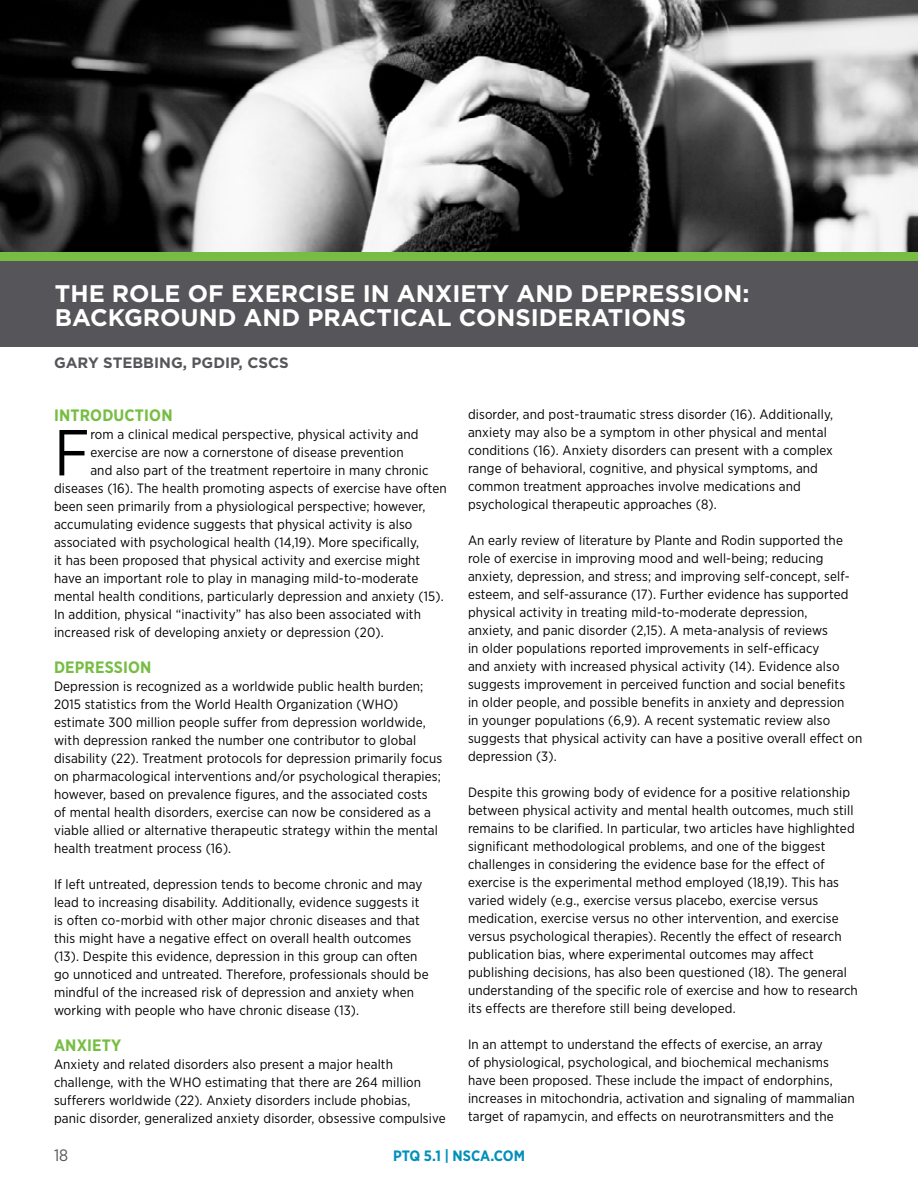
<style>
.page{position:relative;width:918px;height:1188px;background:#fff}
.page>*{position:absolute;margin:0;border:0;box-sizing:border-box;transform-origin:0 0}
.t1{font:64.95px "Gotham Narrow";color:#000}
.t2{font:700 24px/24px "Gotham";color:#fff}
.t3{font:700 16.5px "Gotham Narrow";letter-spacing:.01em;color:#77bd43}
.t4{font:16.5px "Gotham Narrow";color:#56565a}
.t5{font:700 15px "Gotham";color:#56565a}
.t6{font:700 15px "Gotham Narrow";color:#0090ba}
.t7{font:13.5px/18px "Gotham Narrow";letter-spacing:.01em;color:#000}
</style>
<div class="page">
<div style="left:1px;top:252px;width:917px;height:17px;background:#77bd43"></div>
<div style="left:1px;top:262px;width:917px;height:85px;background:#56565a"></div>
<img style="left:0;top:0;width:918px;height:252px">
<h2 class="t2" style="left:55px;top:281px;width:696px">THE ROLE OF EXERCISE IN ANXIETY AND DEPRESSION:<br>BACKGROUND AND PRACTICAL CONSIDERATIONS</h2>
<p class="t5" style="left:54px;top:353px;width:236px">GARY STEBBING, PGDIP, CSCS</p>
<p class="t3" style="left:54px;top:405px;width:120px">INTRODUCTION</p>
<h1 class="t1" style="left:54px;top:412px;width:37px">F</h1>
<p class="t7" style="left:90px;top:425px;width:330px">rom a clinical medical perspective, physical activity and</p>
<p class="t7" style="left:468px;top:405px;width:367px">disorder, and post-traumatic stress disorder (16). Additionally, anxiety may also be a symptom in other physical and mental conditions (16). Anxiety disorders can present with a complex range of behavioral, cognitive, and physical symptoms, and common treatment approaches involve medications and psychological therapeutic approaches (8).</p>
<p class="t7" style="left:468px;top:531px;width:396px">An early review of literature by Plante and Rodin supported the role of exercise in improving mood and well-being; reducing anxiety, depression, and stress; and improving self-concept, self&shy;esteem, and self-assurance (17). Further evidence has supported physical activity in treating mild-to-moderate depression,<br>anxiety, and panic disorder (2,15). A meta-analysis of reviews<br>in older populations reported improvements in self-efficacy<br>and anxiety with increased physical activity (14). Evidence also suggests improvement in perceived function and social benefits<br>in older people, and possible benefits in anxiety and depression<br>in younger populations (6,9). A recent systematic review also suggests that physical activity can have a positive overall effect on depression (3).</p>
<p class="t7" style="left:468px;top:783px;width:391px">Despite this growing body of evidence for a positive relationship between physical activity and mental health outcomes, much still remains to be clarified. In particular, two articles have highlighted significant methodological problems, and one of the biggest challenges in considering the evidence base for the effect of exercise is the experimental method employed (18,19). This has varied widely (e.g., exercise versus placebo, exercise versus medication, exercise versus no other intervention, and exercise versus psychological therapies). Recently the effect of research publication bias, where experimental outcomes may affect publishing decisions, has also been questioned (18). The general understanding of the specific role of exercise and how to research its effects are therefore still being developed.</p>
<p class="t7" style="left:468px;top:1035px;width:388px">In an attempt to understand the effects of exercise, an array<br>of physiological, psychological, and biochemical mechanisms have been proposed. These include the impact of endorphins, increases in mitochondria, activation and signaling of mammalian target of rapamycin, and effects on neurotransmitters and the</p>
<p class="t7" style="left:90px;top:443px;width:315px">exercise are now a cornerstone of disease prevention</p>
<p class="t7" style="left:90px;top:461px;width:340px">and also part of the treatment repertoire in many chronic</p>
<p class="t7" style="left:54px;top:479px;width:394px">diseases (16). The health promoting aspects of exercise have often</p>
<p class="t7" style="left:54px;top:497px;width:373px">been seen primarily from a physiological perspective; however,</p>
<p class="t7" style="left:54px;top:515px;width:360px">accumulating evidence suggests that physical activity is also</p>
<p class="t7" style="left:54px;top:533px;width:367px">associated with psychological health (14,19). More specifically,</p>
<p class="t7" style="left:54px;top:551px;width:368px">it has been proposed that physical activity and exercise might</p>
<p class="t7" style="left:54px;top:569px;width:366px">have an important role to play in managing mild-to-moderate</p>
<p class="t7" style="left:54px;top:587px;width:391px">mental health conditions, particularly depression and anxiety (15).</p>
<p class="t7" style="left:54px;top:605px;width:368px">In addition, physical “inactivity” has also been associated with</p>
<p class="t7" style="left:54px;top:623px;width:331px">increased risk of developing anxiety or depression (20).</p>
<p class="t3" style="left:54px;top:657px;width:99px">DEPRESSION</p>
<p class="t7" style="left:54px;top:677px;width:390px">Depression is recognized as a worldwide public health burden; 2015 statistics from the World Health Organization (WHO) estimate 300 million people suffer from depression worldwide, with depression ranked the number one contributor to global disability (22). Treatment protocols for depression primarily focus on pharmacological interventions and/or psychological therapies; however, based on prevalence figures, and the associated costs of mental health disorders, exercise can now be considered as a viable allied or alternative therapeutic strategy within the mental health treatment process (16).</p>
<p class="t7" style="left:54px;top:875px;width:376px">If left untreated, depression tends to become chronic and may lead to increasing disability. Additionally, evidence suggests it is often co-morbid with other major chronic diseases and that this might have a negative effect on overall health outcomes (13). Despite this evidence, depression in this group can often go unnoticed and untreated. Therefore, professionals should be mindful of the increased risk of depression and anxiety when working with people who have chronic disease (13).</p>
<p class="t3" style="left:54px;top:1035px;width:69px">ANXIETY</p>
<p class="t7" style="left:54px;top:1055px;width:393px">Anxiety and related disorders also present a major health challenge, with the WHO estimating that there are 264 million sufferers worldwide (22). Anxiety disorders include phobias,<br>panic disorder, generalized anxiety disorder, obsessive compulsive</p>
<p class="t4" style="left:54px;top:1145px;width:16px">18</p>
<p class="t6" style="left:393px;top:1146px;width:134px">PTQ 5.1 | NSCA.COM</p>
</div>
